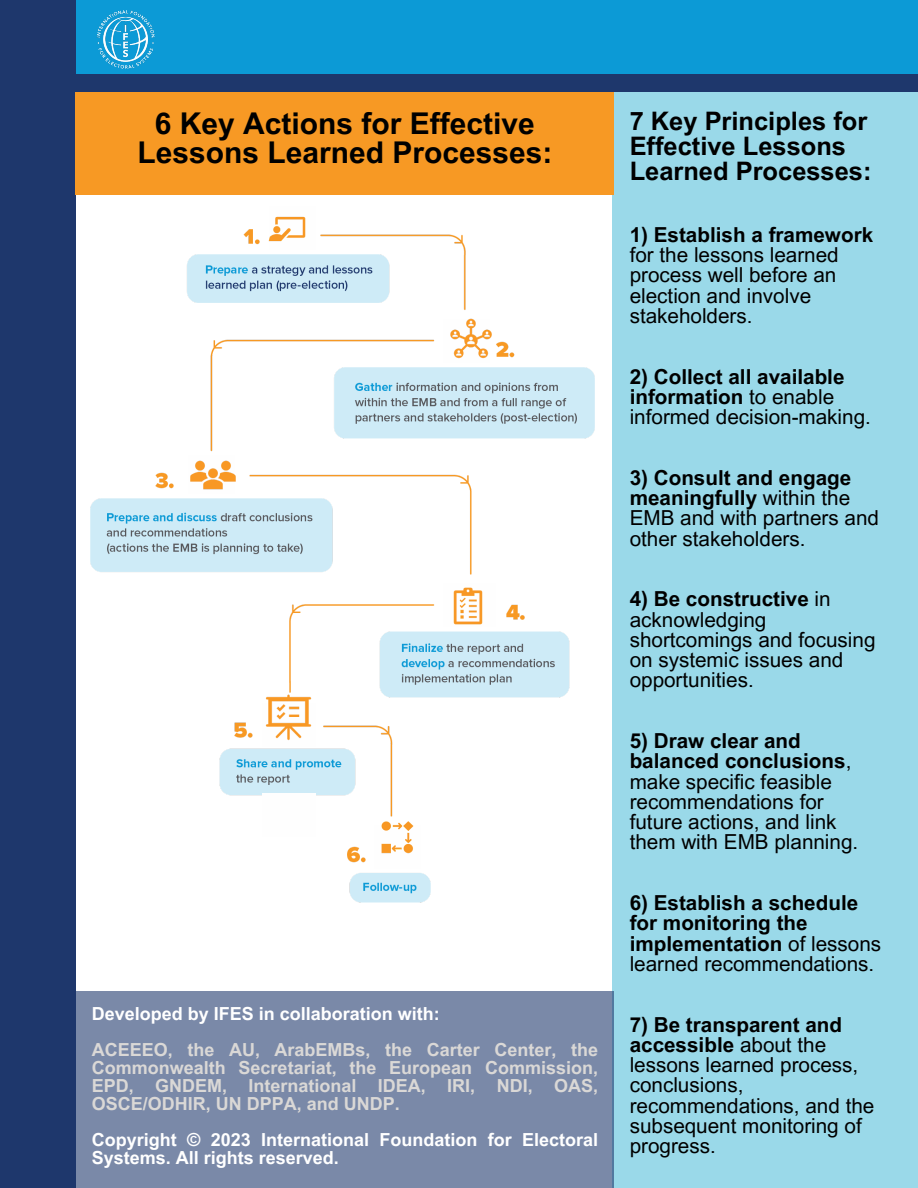
<style>
.page{position:relative;width:918px;height:1188px;background:#fff}
.page>*{position:absolute;margin:0;border:0;box-sizing:border-box;transform-origin:0 0}
.t1{font:700 30px/29.2px "Arial MT Pro";color:#000;text-align:center}
.t2{font:700 25.5px/24.8px "Arial MT Pro";color:#000}
.t3{font:20.7px/20.2px "Arial MT Pro";color:#000}
.t4{font:700 20.7px/20.2px "Arial MT Pro";color:#000}
.t5{font:700 18px/18px "Arial MT Pro";color:#dad8d6;text-align:justify}
.t6{font:700 18px/18px "Arial MT Pro";color:#fff}
.s1{font-weight:700}
.s2{font-weight:400}
</style>
<div class="page">
<div style="left:65px;top:0;width:853px;height:78px;background:#0c9ad6"></div>
<div style="left:0;top:0;width:76px;height:1188px;background:#1e376c"></div>
<div style="left:613px;top:92px;width:305px;height:1096px;background:#9ad9e9"></div>
<div style="left:76px;top:74px;width:842px;height:18px;background:#1e376c"></div>
<div style="left:76px;top:991px;width:538px;height:197px;background:#7a89a8"></div>
<img style="left:90px;top:229px;width:505px;height:674px">
<div style="left:269px;top:207px;width:46px;height:43px;background:#fefefe"></div>
<div style="left:443px;top:319px;width:47px;height:43px;background:#fefefe"></div>
<div style="left:443px;top:583px;width:53px;height:44px;background:#fefefe"></div>
<div style="left:262px;top:703px;width:53px;height:43px;background:#fefefe"></div>
<div style="left:374px;top:825px;width:47px;height:44px;background:#fefefe"></div>
<div style="left:76px;top:92px;width:538px;height:103px;background:#f79924"></div>
<div style="left:262px;top:793px;width:53px;height:44px;background:#fefefe"></div>
<img style="left:267px;top:216px;width:39px;height:33px">
<img style="left:187px;top:450px;width:51px;height:51px">
<img style="left:447px;top:587px;width:42px;height:41px">
<img style="left:376px;top:815px;width:44px;height:39px">
<img style="left:447px;top:314px;width:49px;height:49px">
<img style="left:260px;top:689px;width:57px;height:56px">
<img style="left:96px;top:10px;width:59px;height:59px">
<h3 class="t1" style="left:137px;top:113px;width:417px">6 Key Actions for Effective<br>Lessons Learned Processes:</h3>
<h3 class="t2" style="left:630px;top:112px;width:243px">7 Key Principles for<br>Effective Lessons<br>Learned Processes:</h3>
<h3 class="t3" style="left:630px;top:227px;width:245px"><span class="s1">1) Establish a framework </span>for the lessons learned process well before an election and involve stakeholders.</h3>
<p class="t4" style="left:630px;top:369px;width:243px">2) Collect all available information <span class="s2">to enable informed decision-making.</span></p>
<p class="t3" style="left:630px;top:470px;width:251px"><span class="s1">3) Consult and engage meaningfully</span> within the<br>EMB and with partners and other stakeholders.</p>
<p class="t3" style="left:630px;top:591px;width:247px"><span class="s1">4) Be constructive</span> in acknowledging shortcomings and focusing on systemic issues and opportunities.</p>
<p class="t3" style="left:630px;top:733px;width:230px"><span class="s1">5) Draw clear and balanced conclusions</span>, make specific feasible recommendations for future actions, and link them with EMB planning.</p>
<p class="t6" style="left:92px;top:1006px;width:350px">Developed by IFES in collaboration with:</p>
<p class="t5" style="left:92px;top:1042px;width:508px">ACEEEO, the AU, ArabEMBs, the Carter Center, the Commonwealth Secretariat, the European Commission, EPD, GNDEM, International IDEA, IRI, NDI, OAS, OSCE/ODHIR, UN DPPA, and UNDP.</p>
<p class="t6" style="left:92px;top:1132px;width:508px">Copyright © 2023 International Foundation for Electoral<br>Systems. All rights reserved.</p>
<p class="t4" style="left:630px;top:895px;width:253px">6) Establish a schedule for monitoring the implementation <span class="s2">of lessons learned recommendations.</span></p>
<p class="t3" style="left:630px;top:1017px;width:246px"><span class="s1">7) Be transparent and accessible</span> about the lessons learned process, conclusions, recommendations, and the subsequent monitoring of progress.</p>
</div>
